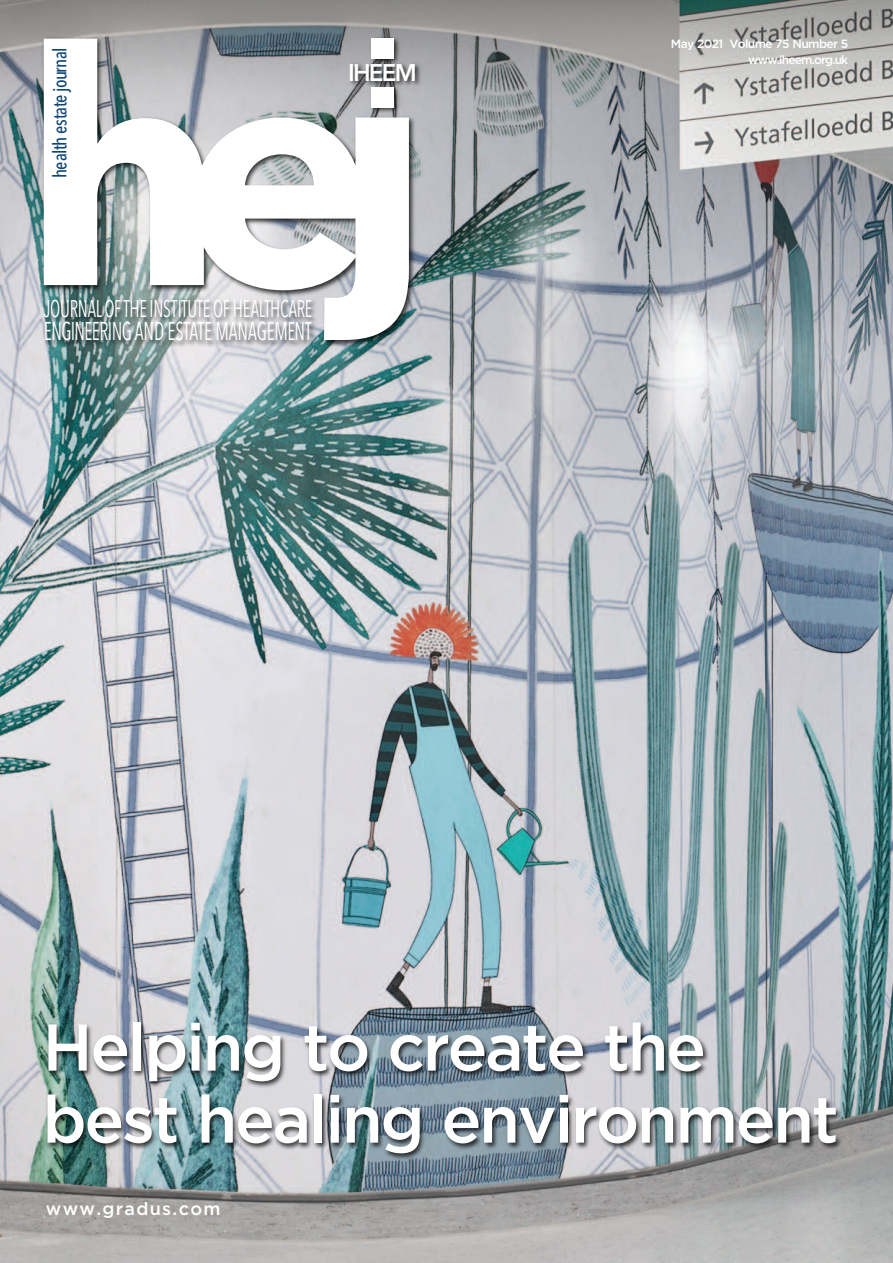
<style>
.page{position:relative;width:893px;height:1263px;background:#fff}
.page>*{position:absolute;margin:0;border:0;box-sizing:border-box;transform-origin:0 0}
.t1{font:500 66px/72px "Gotham";letter-spacing:-.035em;color:#fff}
.t2{font:25.5px "Avenir Next Condensed";letter-spacing:-.02em;color:#fff;scale:.74 1}
.t3{font:24px "Avenir Next Condensed";letter-spacing:-.015em;color:#fff;scale:.74 1}
.t4{font:600 23.85px "Avenir Next";letter-spacing:-.075em;color:#fff}
.t5{font:500 18.9px "Avenir Next Condensed";letter-spacing:-.03em;color:#0e4575}
.t6{font:500 18px "Gotham";letter-spacing:.07em;color:#fff}
.t7{font:500 12px/15.9px "Gotham";letter-spacing:-.05em;color:#fff;text-align:right}
</style>
<div class="page">
<img style="left:0;top:118px;width:893px;height:1145px">
<svg style="left:457px;top:0;width:436px;height:118px;background:#a3a4a3"></svg>
<img style="left:14px;top:1011px;width:869px;height:208px">
<img style="left:0;top:0;width:457px;height:382px">
<svg style="left:44px;top:39px;width:365px;height:301px"></svg>
<div style="left:371px;top:38px;width:22px;height:21px;background:#fff"></div>
<div style="left:371px;top:87px;width:22px;height:21px;background:#fff"></div>
<p class="t5" style="left:49px;top:178px;width:132px;rotate:-90deg">health estate journal</p>
<p class="t4" style="left:348px;top:52px;width:70px">IHEEM</p>
<p class="t3" style="left:44px;top:288px;width:364px">JOURNAL OF THE INSTITUTE OF HEALTHCARE</p>
<p class="t2" style="left:44px;top:309px;width:363px">ENGINEERING AND ESTATE MANAGEMENT</p>
<p class="t7" style="left:671px;top:36px;width:179px">May 2021 Volume 75 Number 5 www.iheem.org.uk</p>
<p class="t1" style="left:43px;top:1010px;width:798px">Helping to create the best healing environment</p>
<p class="t6" style="left:46px;top:1199px;width:176px">www.gradus.com</p>
</div>
